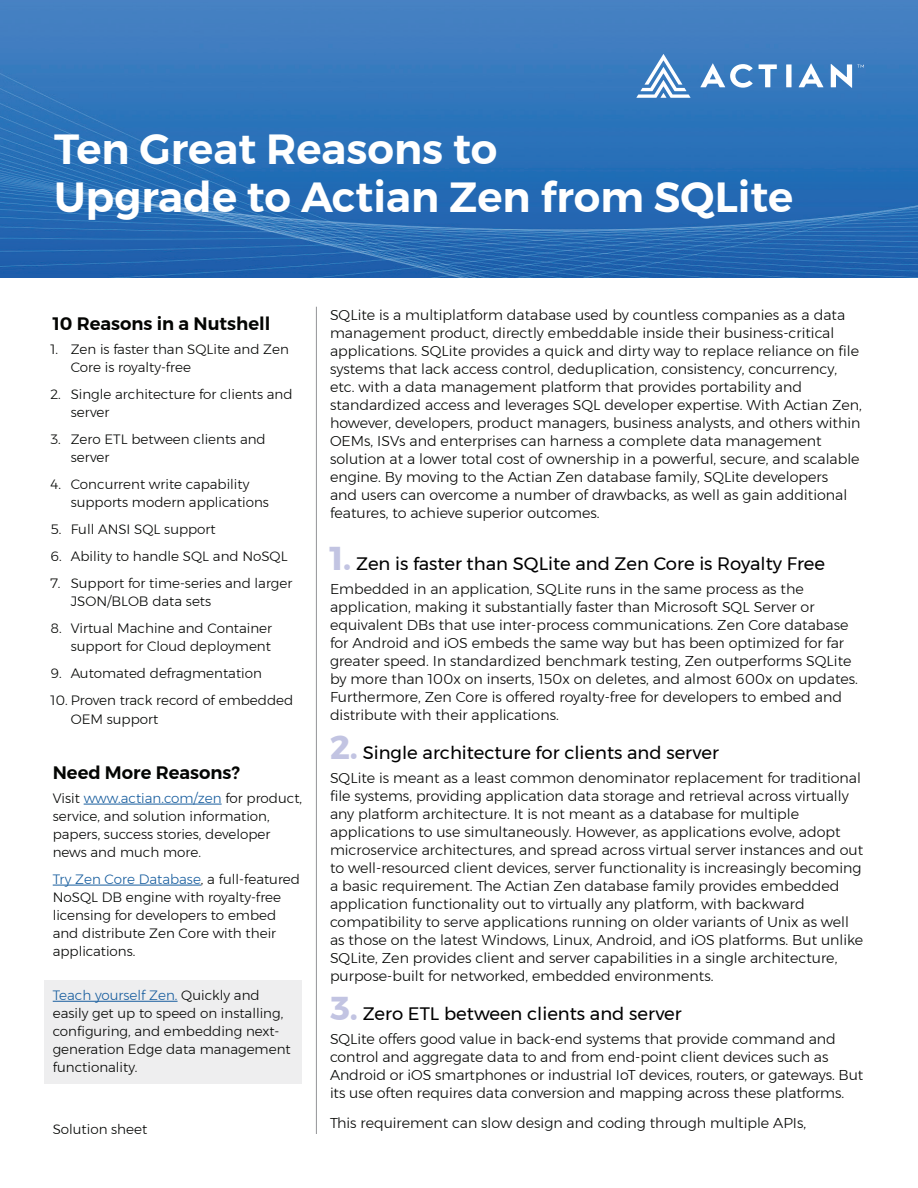
<style>
.page{position:relative;width:918px;height:1188px;background:#fff}
.page>*{position:absolute;margin:0;border:0;box-sizing:border-box;transform-origin:0 0}
.t1{font:600 42px/48px "Montserrat";color:#fff}
.t2{font:18px "Montserrat";color:#000}
.t3{font:600 18px "Montserrat";color:#040503}
.t4{font:300 14.25px/18px "Montserrat";color:#040503}
.t5{font:300 13.5px/18px "Montserrat";color:#040503}
.s1{color:#175d9e}
.s2{font-weight:700;font-size:33px;color:#c2c4e2}
</style>
<div class="page">
<img style="left:0;top:0;width:918px;height:278px">
<hr style="left:84px;top:804px;width:138px;height:1px;background:#175d9e">
<hr style="left:53px;top:885px;width:148px;height:1px;background:#175d9e">
<hr style="left:316px;top:307px;width:1px;height:827px;background:#939598">
<div style="left:44px;top:980px;width:258px;height:103px;background:#eeeeef"></div>
<hr style="left:53px;top:1001px;width:125px;height:1px;background:#175d9e">
<svg style="left:799px;top:63px;width:24px;height:24px"></svg>
<svg style="left:700px;top:63px;width:53px;height:25px"></svg>
<svg style="left:759px;top:64px;width:18px;height:23px"></svg>
<div style="left:786px;top:64px;width:6px;height:23px;background:#fff"></div>
<svg style="left:831px;top:64px;width:33px;height:24px"></svg>
<svg style="left:636px;top:54px;width:55px;height:44px"></svg>
<h1 class="t1" style="left:54px;top:125px;width:741px">Ten Great Reasons to<br>Upgrade to Actian Zen from SQLite</h1>
<p class="t3" style="left:53px;top:309px;width:219px">10 Reasons in a Nutshell</p>
<p class="t5" style="left:71px;top:340px;width:220px;text-indent:-20px">1. Zen is faster than SQLite and Zen<br>Core is royalty-free</p>
<p class="t5" style="left:71px;top:385px;width:223px;text-indent:-20px">2. Single architecture for clients and server</p>
<p class="t5" style="left:71px;top:430px;width:196px;text-indent:-20px">3. Zero ETL between clients and server</p>
<p class="t5" style="left:71px;top:475px;width:200px;text-indent:-20px">4. Concurrent write capability supports modern applications</p>
<p class="t5" style="left:50px;top:520px;width:167px">5. Full ANSI SQL support</p>
<p class="t5" style="left:50px;top:547px;width:239px">6. Ability to handle SQL and NoSQL</p>
<p class="t5" style="left:71px;top:574px;width:223px;text-indent:-20px">7. Support for time-series and larger<br>JSON/BLOB data sets</p>
<p class="t5" style="left:50px;top:619px;width:223px;text-align:right">8. Virtual Machine and Container support for Cloud deployment</p>
<p class="t5" style="left:50px;top:664px;width:213px">9. Automated defragmentation</p>
<p class="t5" style="left:71px;top:690px;width:224px;line-height:19.5px;text-indent:-20px">10. Proven track record of embedded<br>OEM support</p>
<p class="t3" style="left:53px;top:758px;width:189px">Need More Reasons?</p>
<p class="t5" style="left:53px;top:789px;width:251px">Visit <span class="s1">www.actian.com/zen</span> for product, service, and solution information, papers, success stories, developer news and much more.</p>
<p class="t5" style="left:53px;top:870px;width:249px"><span class="s1">Try Zen Core Database</span>, a full-featured<br>NoSQL DB engine with royalty-free licensing for developers to embed and distribute Zen Core with their applications.</p>
<p class="t5" style="left:53px;top:986px;width:240px"><span class="s1">Teach yourself Zen.</span> Quickly and easily get up to speed on installing, configuring, and embedding next&shy;generation Edge data management functionality.</p>
<p class="t5" style="left:53px;top:1120px;width:96px">Solution sheet</p>
<p class="t4" style="left:330px;top:306px;width:533px">SQLite is a multiplatform database used by countless companies as a data management product, directly embeddable inside their business-critical applications. SQLite provides a quick and dirty way to replace reliance on file systems that lack access control, deduplication, consistency, concurrency, etc. with a data management platform that provides portability and standardized access and leverages SQL developer expertise. With Actian Zen, however, developers, product managers, business analysts, and others within OEMs, ISVs and enterprises can harness a complete data management solution at a lower total cost of ownership in a powerful, secure, and scalable engine. By moving to the Actian Zen database family, SQLite developers<br>and users can overcome a number of drawbacks, as well as gain additional features, to achieve superior outcomes.</p>
<p class="t2" style="left:330px;top:550px;width:497px"><span class="s2">1.</span> Zen is faster than SQLite and Zen Core is Royalty Free</p>
<p class="t4" style="left:330px;top:580px;width:530px">Embedded in an application, SQLite runs in the same process as the application, making it substantially faster than Microsoft SQL Server or equivalent DBs that use inter-process communications. Zen Core database for Android and iOS embeds the same way but has been optimized for far greater speed. In standardized benchmark testing, Zen outperforms SQLite by more than 100x on inserts, 150x on deletes, and almost 600x on updates.<br>Furthermore, Zen Core is offered royalty-free for developers to embed and distribute with their applications.</p>
<p class="t2" style="left:330px;top:739px;width:390px"><span class="s2">2.</span> Single architecture for clients and server</p>
<p class="t4" style="left:330px;top:769px;width:535px">SQLite is meant as a least common denominator replacement for traditional file systems, providing application data storage and retrieval across virtually any platform architecture. It is not meant as a database for multiple applications to use simultaneously. However, as applications evolve, adopt microservice architectures, and spread across virtual server instances and out to well-resourced client devices, server functionality is increasingly becoming a basic requirement. The Actian Zen database family provides embedded application functionality out to virtually any platform, with backward compatibility to serve applications running on older variants of Unix as well as those on the latest Windows, Linux, Android, and iOS platforms. But unlike SQLite, Zen provides client and server capabilities in a single architecture, purpose-built for networked, embedded environments.</p>
<p class="t2" style="left:330px;top:1000px;width:353px"><span class="s2">3.</span> Zero ETL between clients and server</p>
<p class="t4" style="left:330px;top:1030px;width:535px">SQLite offers good value in back-end systems that provide command and control and aggregate data to and from end-point client devices such as Android or iOS smartphones or industrial IoT devices, routers, or gateways. But its use often requires data conversion and mapping across these platforms.</p>
<p class="t4" style="left:330px;top:1114px;width:478px">This requirement can slow design and coding through multiple APIs,</p>
</div>
